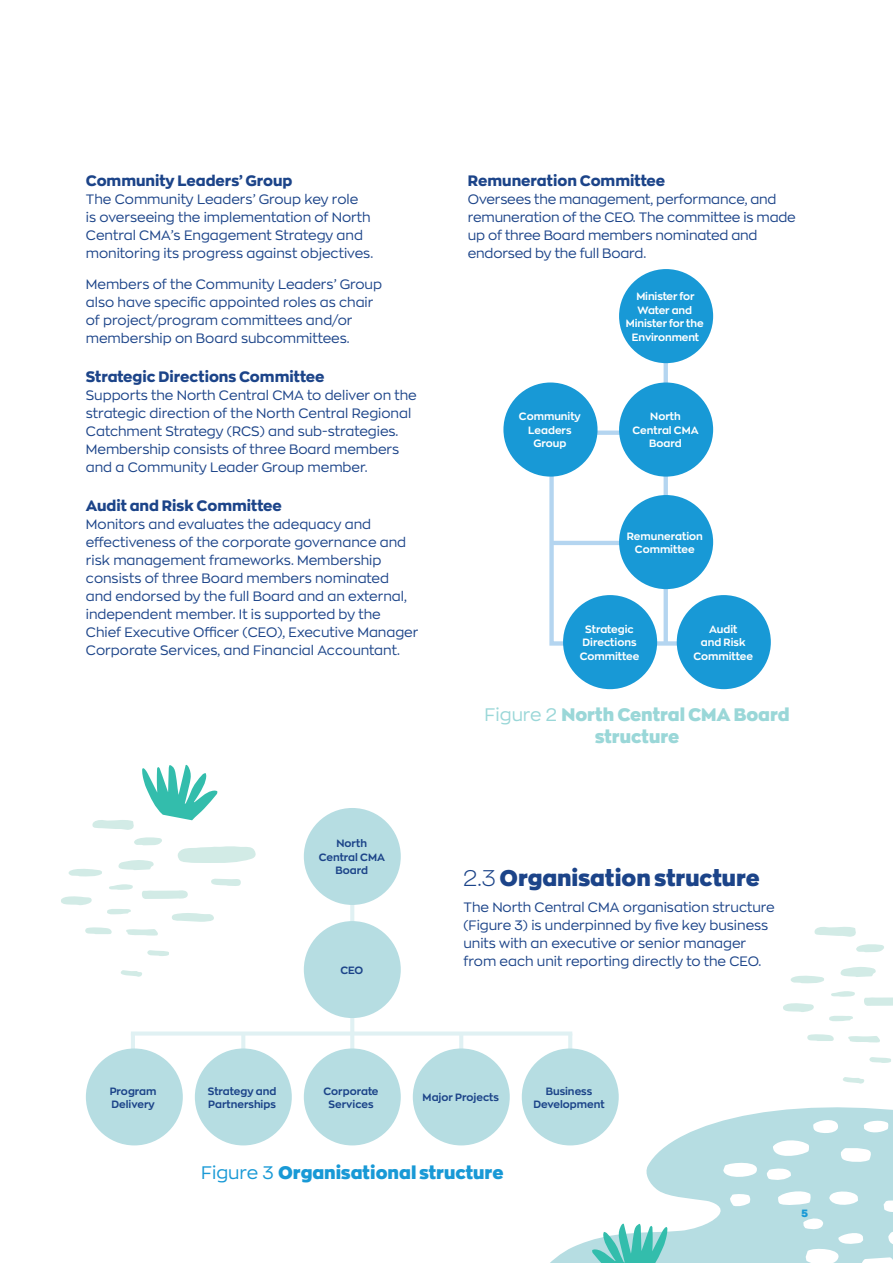
<style>
.page{position:relative;width:893px;height:1263px;background:#fff}
.page>*{position:absolute;margin:0;border:0;box-sizing:border-box;transform-origin:0 0}
.t1{font:900 22.5px "Zona Pro";color:#1c4489}
.t2{font:900 18px/21.6px "Zona Pro";color:#9ad7d8;text-align:center}
.t3{font:900 18px "Zona Pro";color:#1899d6}
.t4{font:800 15px "Zona Pro";color:#1c4489}
.t5{font:13.5px/18px "Zona Pro";color:#1c4489}
.t6{font:700 10.5px/13.5px "Zona Pro";color:#fff;text-align:center}
.t7{font:700 10.5px/13.5px "Zona Pro";color:#1c4489;text-align:center}
.t8{font:900 10.5px "Zona Pro";color:#1899d6}
.s1{font-weight:400}
.s2{font-weight:300}
</style>
<div class="page">
<hr style="left:664px;top:329px;width:4px;height:314px;background:#b4d5f0">
<div style="left:531px;top:430px;width:131px;height:5px;background:#b4d5f0"></div>
<svg style="left:549px;top:448px;width:168px;height:198px"></svg>
<div style="left:619px;top:382px;width:94px;height:95px;background:#1899d6;border-radius:50%"></div>
<div style="left:503px;top:382px;width:94px;height:95px;background:#1899d6;border-radius:50%"></div>
<div style="left:563px;top:595px;width:94px;height:94px;background:#1899d6;border-radius:50%"></div>
<div style="left:677px;top:595px;width:94px;height:94px;background:#1899d6;border-radius:50%"></div>
<div style="left:619px;top:495px;width:94px;height:94px;background:#1899d6;border-radius:50%"></div>
<div style="left:619px;top:269px;width:94px;height:94px;background:#1899d6;border-radius:50%"></div>
<svg style="left:131px;top:1031px;width:441px;height:4px;fill:#e0f1f3"></svg>
<hr style="left:350px;top:864px;width:4px;height:191px;background:#e0f1f3">
<div style="left:304px;top:921px;width:97px;height:97px;background:#b6dde2;border-radius:50%"></div>
<div style="left:304px;top:808px;width:97px;height:97px;background:#b6dde2;border-radius:50%"></div>
<hr style="left:459px;top:1033px;width:4px;height:29px;background:#e0f1f3">
<hr style="left:568px;top:1033px;width:4px;height:29px;background:#e0f1f3">
<hr style="left:241px;top:1033px;width:4px;height:26px;background:#e0f1f3">
<hr style="left:131px;top:1033px;width:4px;height:26px;background:#e0f1f3">
<div style="left:195px;top:1048px;width:97px;height:97px;background:#b6dde2;border-radius:50%"></div>
<div style="left:304px;top:1048px;width:97px;height:97px;background:#b6dde2;border-radius:50%"></div>
<div style="left:413px;top:1048px;width:97px;height:97px;background:#b6dde2;border-radius:50%"></div>
<div style="left:86px;top:1048px;width:97px;height:97px;background:#b6dde2;border-radius:50%"></div>
<div style="left:522px;top:1048px;width:97px;height:97px;background:#b6dde2;border-radius:50%"></div>
<svg style="left:527px;top:1087px;width:366px;height:176px"></svg>
<svg style="left:730px;top:1193px;width:20px;height:14px"></svg>
<svg style="left:723px;top:1160px;width:38px;height:20px"></svg>
<svg style="left:767px;top:1117px;width:122px;height:64px"></svg>
<svg style="left:778px;top:1189px;width:115px;height:74px"></svg>
<svg style="left:592px;top:1224px;width:75px;height:39px"></svg>
<svg style="left:783px;top:927px;width:110px;height:156px"></svg>
<svg style="left:61px;top:765px;width:195px;height:212px"></svg>
<p class="t4" style="left:86px;top:171px;width:208px">Community Leaders’ Group</p>
<p class="t5" style="left:86px;top:190px;width:289px">The Community Leaders’ Group key role<br>is overseeing the implementation of North Central CMA’s Engagement Strategy and monitoring its progress against objectives.</p>
<p class="t5" style="left:86px;top:274px;width:298px">Members of the Community Leaders’ Group also have specific appointed roles as chair of project/program committees and/or membership on Board subcommittees.</p>
<p class="t4" style="left:86px;top:367px;width:240px">Strategic Directions Committee</p>
<p class="t5" style="left:86px;top:386px;width:332px">Supports the North Central CMA to deliver on the strategic direction of the North Central Regional Catchment Strategy (RCS) and sub-strategies.<br>Membership consists of three Board members and a Community Leader Group member.</p>
<p class="t4" style="left:86px;top:496px;width:197px">Audit and Risk Committee</p>
<p class="t5" style="left:86px;top:515px;width:334px">Monitors and evaluates the adequacy and effectiveness of the corporate governance and risk management frameworks. Membership consists of three Board members nominated and endorsed by the full Board and an external, independent member. It is supported by the Chief Executive Officer (CEO), Executive Manager Corporate Services, and Financial Accountant.</p>
<p class="t7" style="left:319px;top:836px;width:68px">North<br>Central CMA<br>Board</p>
<p class="t7" style="left:340px;top:963px;width:24px">CEO</p>
<p class="t4" style="left:468px;top:171px;width:199px">Remuneration Committee</p>
<p class="t5" style="left:468px;top:190px;width:329px">Oversees the management, performance, and remuneration of the CEO. The committee is made up of three Board members nominated and endorsed by the full Board.</p>
<p class="t6" style="left:519px;top:410px;width:63px">Community<br>Leaders<br>Group</p>
<p class="t6" style="left:626px;top:289px;width:79px">Minister for<br>Water and<br>Minister for the<br>Environment</p>
<p class="t6" style="left:632px;top:410px;width:68px">North<br>Central CMA<br>Board</p>
<p class="t6" style="left:627px;top:529px;width:78px">Remuneration<br>Committee</p>
<p class="t6" style="left:580px;top:622px;width:61px">Strategic<br>Directions<br>Committee</p>
<p class="t6" style="left:693px;top:622px;width:61px">Audit<br>and Risk<br>Committee</p>
<h2 class="t2" style="left:485px;top:704px;width:307px"><span class="s1">Figure 2</span> North Central CMA Board structure</h2>
<h1 class="t1" style="left:463px;top:863px;width:298px"><span class="s2">2.3</span> Organisation structure</h1>
<p class="t5" style="left:463px;top:898px;width:313px">The North Central CMA organisation structure (Figure 3) is underpinned by five key business units with an executive or senior manager from each unit reporting directly to the CEO.</p>
<p class="t7" style="left:110px;top:1084px;width:48px;text-align:left">Program<br>Delivery</p>
<p class="t7" style="left:533px;top:1084px;width:73px">Business<br>Development</p>
<p class="t7" style="left:208px;top:1084px;width:70px;text-align:left">Strategy and<br>Partnerships</p>
<p class="t7" style="left:324px;top:1084px;width:57px">Corporate<br>Services</p>
<p class="t7" style="left:423px;top:1090px;width:78px">Major Projects</p>
<h2 class="t3" style="left:201px;top:1161px;width:304px"><span class="s1">Figure 3</span> Organisational structure</h2>
<p class="t8" style="left:801px;top:1207px;width:8px">5</p>
</div>
